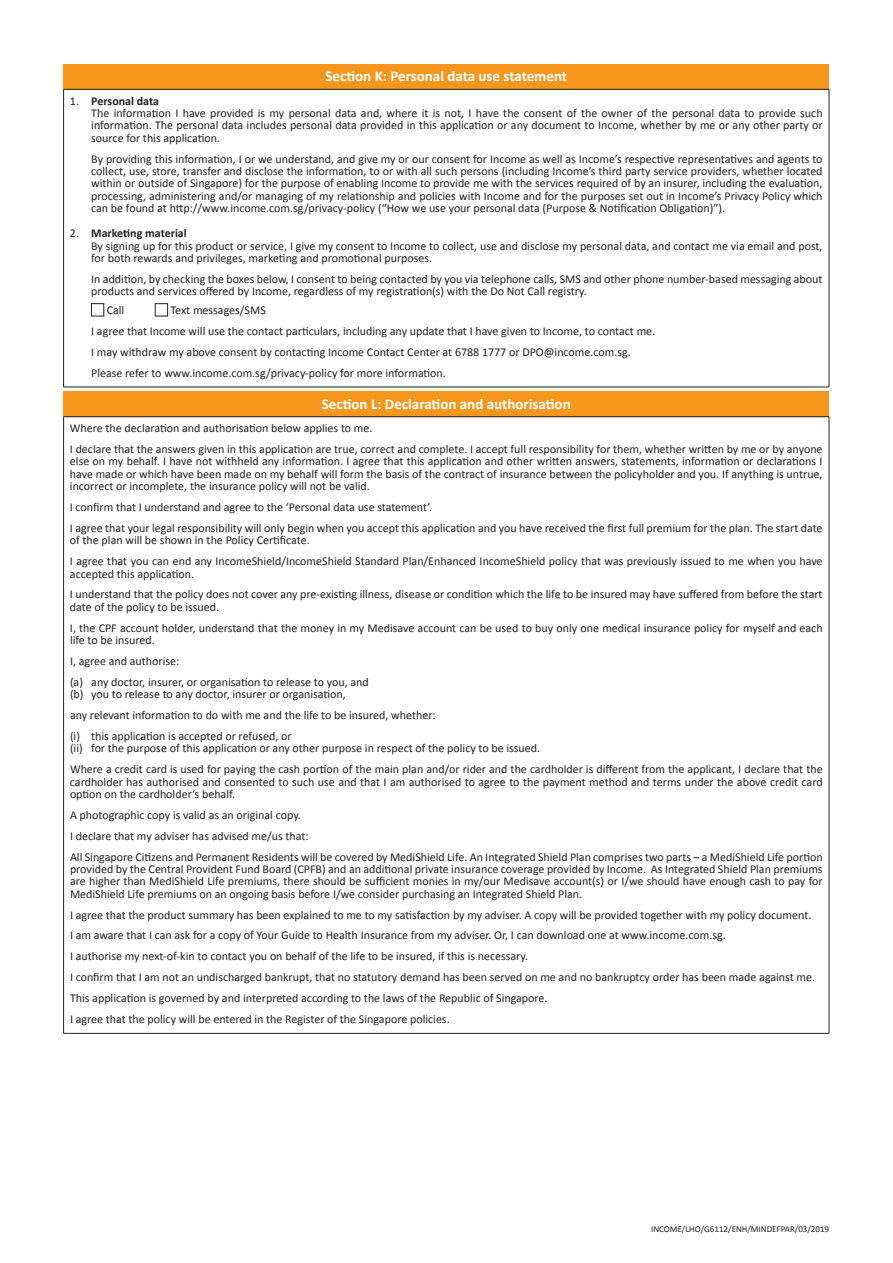
<style>
.page{position:relative;width:893px;height:1263px;background:#fff}
.page>*{position:absolute;margin:0;border:0;box-sizing:border-box;transform-origin:0 0}
.t1{font:700 15px "Calibri";color:#fff}
.t2{font:12px/20.9px "Calibri";color:#231f20}
.t3{font:9px "Calibri";color:#231f20}
.s1{font-weight:700}
</style>
<div class="page">
<div style="left:64px;top:391px;width:765px;height:26px;background:#f7971d"></div>
<hr style="left:63px;top:416px;width:766px;height:1px;background:#231f20">
<hr style="left:63px;top:417px;width:1px;height:616px;background:#231f20">
<hr style="left:829px;top:417px;width:1px;height:616px;background:#231f20">
<hr style="left:63px;top:1033px;width:766px;height:1px;background:#231f20">
<div style="left:64px;top:64px;width:765px;height:25px;background:#f7971d"></div>
<hr style="left:63px;top:387px;width:766px;height:1px;background:#231f20">
<hr style="left:63px;top:89px;width:766px;height:1px;background:#231f20">
<hr style="left:63px;top:89px;width:1px;height:298px;background:#231f20">
<hr style="left:829px;top:89px;width:1px;height:298px;background:#231f20">
<div style="left:91px;top:303px;width:13px;height:13px;border:1px solid #231f20"></div>
<div style="left:155px;top:303px;width:13px;height:13px;border:1px solid #231f20"></div>
<p class="t1" style="left:325px;top:67px;width:243px">Section K: Personal data use statement</p>
<p class="t2" style="left:91px;top:94px;width:733px;line-height:12.3px;text-indent:-21px">1. <span class="s1">Personal data<br></span>The information I have provided is my personal data and, where it is not, I have the consent of the owner of the personal data to provide such information. The personal data includes personal data provided in this application or any document to Income, whether by me or any other party or source for this application.</p>
<p class="t2" style="left:91px;top:152px;width:733px;line-height:12.3px;text-align:justify">By providing this information, I or we understand, and give my or our consent for Income as well as Income’s respective representatives and agents to collect, use, store, transfer and disclose the information, to or with all such persons (including Income’s third party service providers, whether located within or outside of Singapore) for the purpose of enabling Income to provide me with the services required of by an insurer, including the evaluation, processing, administering and/or managing of my relationship and policies with Income and for the purposes set out in Income’s Privacy Policy which can be found at http://www.income.com.sg/privacy-policy (“How we use your personal data (Purpose &amp; Notification Obligation)”).</p>
<p class="t2" style="left:91px;top:227px;width:733px;line-height:12.3px;text-indent:-21px">2. <span class="s1">Marketing material<br></span>By signing up for this product or service, I give my consent to Income to collect, use and disclose my personal data, and contact me via email and post, for both rewards and privileges, marketing and promotional purposes.</p>
<p class="t2" style="left:91px;top:272px;width:733px;line-height:12.3px">In addition, by checking the boxes below, I consent to being contacted by you via telephone calls, SMS and other phone number-based messaging about products and services offered by Income, regardless of my registration(s) with the Do Not Call registry.</p>
<p class="t2" style="left:107px;top:299px;width:19px">Call</p>
<p class="t2" style="left:91px;top:299px;width:566px;text-indent:79px">Text messages/SMS<br>I agree that Income will use the contact particulars, including any update that I have given to Income, to contact me.<br>I may withdraw my above consent by contacting Income Contact Center at 6788 1777 or DPO@income.com.sg.<br>Please refer to www.income.com.sg/privacy-policy for more information.</p>
<p class="t1" style="left:322px;top:395px;width:250px">Section L: Declaration and authorisation</p>
<p class="t2" style="left:70px;top:417px;width:754px">Where the declaration and authorisation below applies to me.<br>I declare that the answers given in this application are true, correct and complete. I accept full responsibility for them, whether written by me or by anyone</p>
<p class="t2" style="left:70px;top:455px;width:754px;line-height:12.3px;text-align:justify">else on my behalf. I have not withheld any information. I agree that this application and other written answers, statements, information or declarations I have made or which have been made on my behalf will form the basis of the contract of insurance between the policyholder and you. If anything is untrue, incorrect or incomplete, the insurance policy will not be valid.</p>
<p class="t2" style="left:70px;top:496px;width:754px">I confirm that I understand and agree to the ‘Personal data use statement’.<br>I agree that your legal responsibility will only begin when you accept this application and you have received the first full premium for the plan. The start date</p>
<p class="t2" style="left:70px;top:529px;width:754px">of the plan will be shown in the Policy Certificate.<br>I agree that you can end any IncomeShield/IncomeShield Standard Plan/Enhanced IncomeShield policy that was previously issued to me when you have</p>
<p class="t2" style="left:70px;top:562px;width:754px">accepted this application.<br>I understand that the policy does not cover any pre-existing illness, disease or condition which the life to be insured may have suffered from before the start</p>
<p class="t2" style="left:70px;top:596px;width:754px">date of the policy to be issued.<br>I, the CPF account holder, understand that the money in my Medisave account can be used to buy only one medical insurance policy for myself and each</p>
<p class="t2" style="left:70px;top:629px;width:300px">life to be insured.<br>I, agree and authorise:<br>(a) any doctor, insurer, or organisation to release to you, and</p>
<p class="t2" style="left:70px;top:683px;width:367px">(b) you to release to any doctor, insurer or organisation,<br>any relevant information to do with me and the life to be insured, whether: (i) this application is accepted or refused, or</p>
<p class="t2" style="left:70px;top:737px;width:754px">(ii) for the purpose of this application or any other purpose in respect of the policy to be issued.<br>Where a credit card is used for paying the cash portion of the main plan and/or rider and the cardholder is different from the applicant, I declare that the</p>
<p class="t2" style="left:70px;top:775px;width:754px;line-height:12.3px">cardholder has authorised and consented to such use and that I am authorised to agree to the payment method and terms under the above credit card option on the cardholder’s behalf.</p>
<p class="t2" style="left:70px;top:804px;width:754px">A photographic copy is valid as an original copy.<br>I declare that my adviser has advised me/us that:<br>All Singapore Citizens and Permanent Residents will be covered by MediShield Life. An Integrated Shield Plan comprises two parts – a MediShield Life portion</p>
<p class="t2" style="left:70px;top:862px;width:754px;line-height:12.3px;text-align:justify">provided by the Central Provident Fund Board (CPFB) and an additional private insurance coverage provided by Income. As Integrated Shield Plan premiums are higher than MediShield Life premiums, there should be sufficient monies in my/our Medisave account(s) or I/we should have enough cash to pay for MediShield Life premiums on an ongoing basis before I/we consider purchasing an Integrated Shield Plan.</p>
<p class="t2" style="left:70px;top:904px;width:747px">I agree that the product summary has been explained to me to my satisfaction by my adviser. A copy will be provided together with my policy document.<br>I am aware that I can ask for a copy of Your Guide to Health Insurance from my adviser. Or, I can download one at www.income.com.sg.<br>I authorise my next-of-kin to contact you on behalf of the life to be insured, if this is necessary.<br>I confirm that I am not an undischarged bankrupt, that no statutory demand has been served on me and no bankruptcy order has been made against me.<br>This application is governed by and interpreted according to the laws of the Republic of Singapore.<br>I agree that the policy will be entered in the Register of the Singapore policies.</p>
<p class="t3" style="left:651px;top:1223px;width:180px">INCOME/LHO/G6112/ENH/MINDEFPAR/03/2019</p>
</div>
